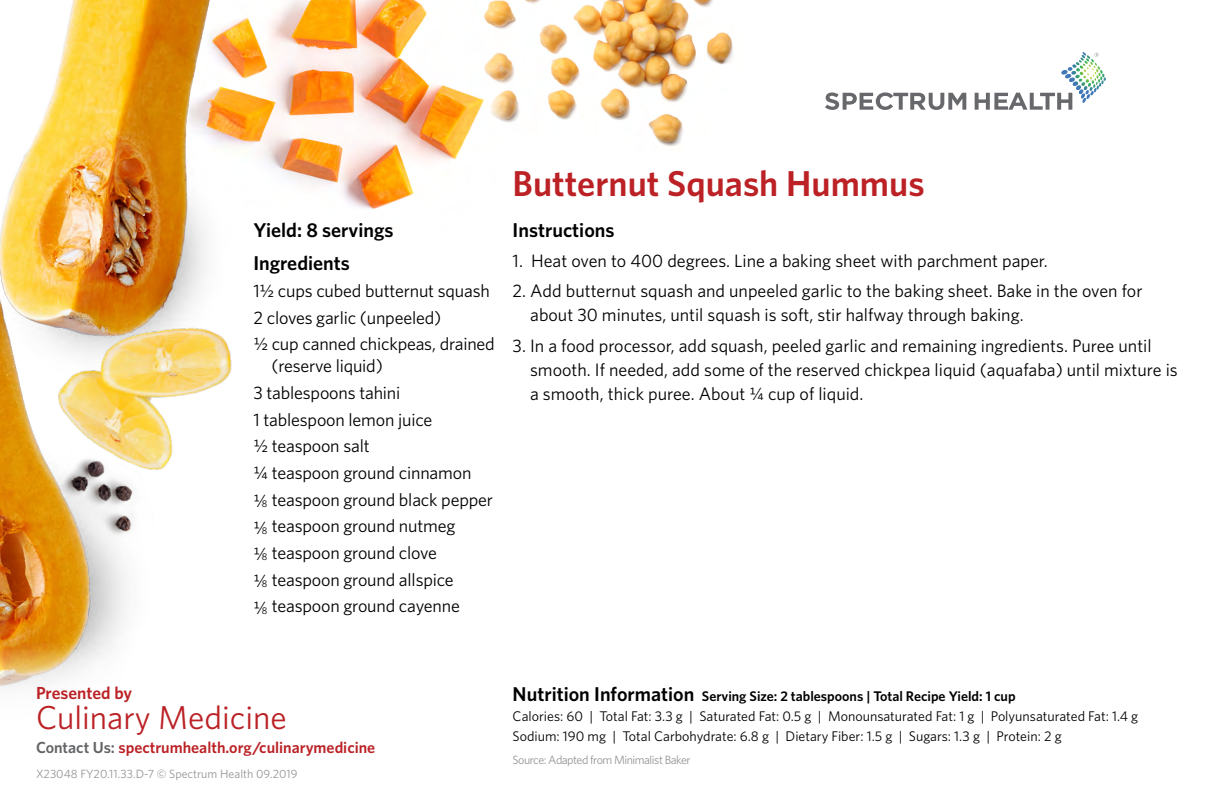
<style>
.page{position:relative;width:1224px;height:792px;background:#fff}
.page>*{position:absolute;margin:0;border:0;box-sizing:border-box;transform-origin:0 0}
.t1{font:600 36px "Whitney";color:#bb2125}
.t2{font:33.2px "Whitney";color:#bb2125}
.t3{font:600 20px "Whitney";color:#000}
.t4{font:18px/24px "Whitney";letter-spacing:-.005em;color:#000}
.t5{font:600 17.4px "Whitney";color:#bb2125}
.t6{font:600 16px "Whitney";color:#bb2125}
.t7{font:14px "Whitney";color:#000}
.t8{font:600 14px "Whitney";color:#000}
.t9{font:12px "Whitney";color:#939598}
.t10{font:12px "Whitney";letter-spacing:-.04em;color:#939598}
.t11{font:9.8px "Whitney";color:#000}
.s1{color:#636466}
.s2{font-size:20px}
</style>
<div class="page">
<img style="left:536px;top:0;width:197px;height:147px">
<img style="left:300px;top:0;width:236px;height:209px">
<img style="left:0;top:0;width:300px;height:644px">
<svg style="left:260px;top:498px;width:9px;height:10px"></svg>
<svg style="left:260px;top:525px;width:9px;height:9px"></svg>
<svg style="left:260px;top:552px;width:9px;height:9px"></svg>
<svg style="left:260px;top:578px;width:9px;height:10px"></svg>
<svg style="left:260px;top:605px;width:9px;height:9px"></svg>
<svg style="left:825px;top:92px;width:247px;height:18px"></svg>
<svg style="left:1061px;top:52px;width:40px;height:23px"></svg>
<img style="left:22px;top:312px;width:213px;height:181px">
<img style="left:22px;top:426px;width:147px;height:149px">
<p class="t3" style="left:253px;top:217px;width:142px">Yield: 8 servings</p>
<p class="t3" style="left:253px;top:250px;width:98px">Ingredients</p>
<p class="t4" style="left:253px;top:278px;width:238px">1½ cups cubed butternut squash</p>
<p class="t4" style="left:253px;top:305px;width:189px">2 cloves garlic (unpeeled)</p>
<p class="t4" style="left:271px;top:333px;width:225px;line-height:22px;text-indent:-18px">½ cup canned chickpeas, drained (reserve liquid)</p>
<p class="t4" style="left:253px;top:380px;width:148px">3 tablespoons tahini</p>
<p class="t4" style="left:253px;top:407px;width:180px">1 tablespoon lemon juice</p>
<p class="t4" style="left:253px;top:434px;width:118px">½ teaspoon salt</p>
<p class="t4" style="left:253px;top:460px;width:219px">¼ teaspoon ground cinnamon</p>
<p class="t4" style="left:253px;top:487px;width:241px">¼ teaspoon ground black pepper</p>
<p class="t11" style="left:262px;top:497px;width:7px">8</p>
<p class="t4" style="left:253px;top:514px;width:204px">¼ teaspoon ground nutmeg</p>
<p class="t11" style="left:262px;top:524px;width:7px">8</p>
<p class="t4" style="left:253px;top:540px;width:185px">¼ teaspoon ground clove</p>
<p class="t11" style="left:262px;top:550px;width:7px">8</p>
<p class="t4" style="left:253px;top:567px;width:202px">¼ teaspoon ground allspice</p>
<p class="t11" style="left:262px;top:577px;width:7px">8</p>
<p class="t4" style="left:253px;top:594px;width:208px">¼ teaspoon ground cayenne</p>
<p class="t11" style="left:262px;top:604px;width:7px">8</p>
<p class="t1" style="left:513px;top:159px;width:414px">Butternut Squash Hummus</p>
<p class="t3" style="left:513px;top:217px;width:103px">Instructions</p>
<p class="t4" style="left:513px;top:249px;width:537px">1. Heat oven to 400 degrees. Line a baking sheet with parchment paper.</p>
<p class="t4" style="left:530px;top:279px;width:614px;text-indent:-18px">2. Add butternut squash and unpeeled garlic to the baking sheet. Bake in the oven for about 30 minutes, until squash is soft, stir halfway through baking.</p>
<p class="t4" style="left:530px;top:333px;width:649px;text-indent:-17px">3. In a food processor, add squash, peeled garlic and remaining ingredients. Puree until smooth. If needed, add some of the reserved chickpea liquid (aquafaba) until mixture is a smooth, thick puree. About ¼ cup of liquid.</p>
<p class="t5" style="left:36px;top:682px;width:98px">Presented by</p>
<p class="t2" style="left:36px;top:696px;width:252px">Culinary Medicine</p>
<p class="t6" style="left:36px;top:737px;width:341px"><span class="s1">Contact Us:</span> spectrumhealth.org/culinarymedicine</p>
<p class="t9" style="left:36px;top:765px;width:263px">X23048 FY20.11.33.D-7 © Spectrum Health 09.2019</p>
<p class="t8" style="left:513px;top:687px;width:504px"><span class="s2">Nutrition Information</span> Serving Size: 2 tablespoons | Total Recipe Yield: 1 cup</p>
<p class="t7" style="left:513px;top:707px;width:627px">Calories: 60 | Total Fat: 3.3 g | Saturated Fat: 0.5 g | Monounsaturated Fat: 1 g | Polyunsaturated Fat: 1.4 g</p>
<p class="t7" style="left:513px;top:727px;width:551px">Sodium: 190 mg | Total Carbohydrate: 6.8 g | Dietary Fiber: 1.5 g | Sugars: 1.3 g | Protein: 2 g</p>
<p class="t10" style="left:513px;top:752px;width:179px">Source: Adapted from Minimalist Baker</p>
</div>
